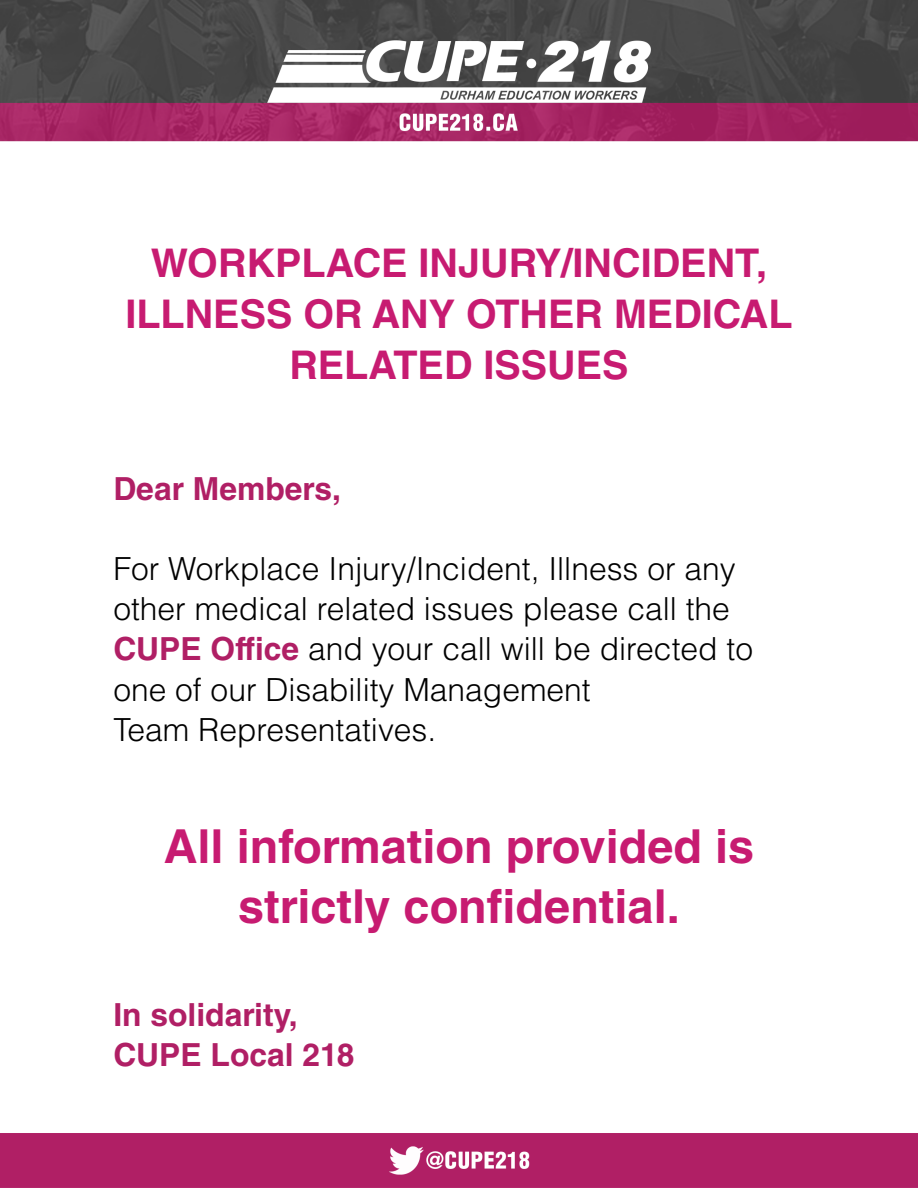
<style>
.page{position:relative;width:918px;height:1188px;background:#fff}
.page>*{position:absolute;margin:0;border:0;box-sizing:border-box;transform-origin:0 0}
.t1{font:700 46.95px/60.3px "Helvetica LT Std";color:#c71b71;text-align:center}
.t2{font:700 39.6px/50.8px "Helvetica LT Std";color:#c71b71;text-align:center}
.t3{font:300 31.8px/40.2px "Helvetica LT Std";color:#000}
.t4{font:700 31.8px "Helvetica LT Std";color:#b01f65}
.s1{font-weight:700;color:#b01f65}
</style>
<div class="page">
<img style="left:0;top:0;width:918px;height:1188px">
<p class="t2" style="left:125px;top:237px;width:669px">WORKPLACE INJURY/INCIDENT,<br>ILLNESS OR ANY OTHER MEDICAL<br>RELATED ISSUES</p>
<p class="t4" style="left:113px;top:469px;width:229px">Dear Members,</p>
<p class="t3" style="left:113px;top:548px;width:641px">For Workplace Injury/Incident, Illness or any other medical related issues please call the <span class="s1">CUPE Office</span> and your call will be directed to one of our Disability Management</p>
<p class="t3" style="left:113px;top:709px;width:325px">Team Representatives.</p>
<p class="t1" style="left:164px;top:816px;width:592px">All information provided is strictly confidential.</p>
<p class="t4" style="left:113px;top:995px;width:186px">In solidarity,</p>
<p class="t4" style="left:113px;top:1035px;width:243px">CUPE Local 218</p>
</div>
